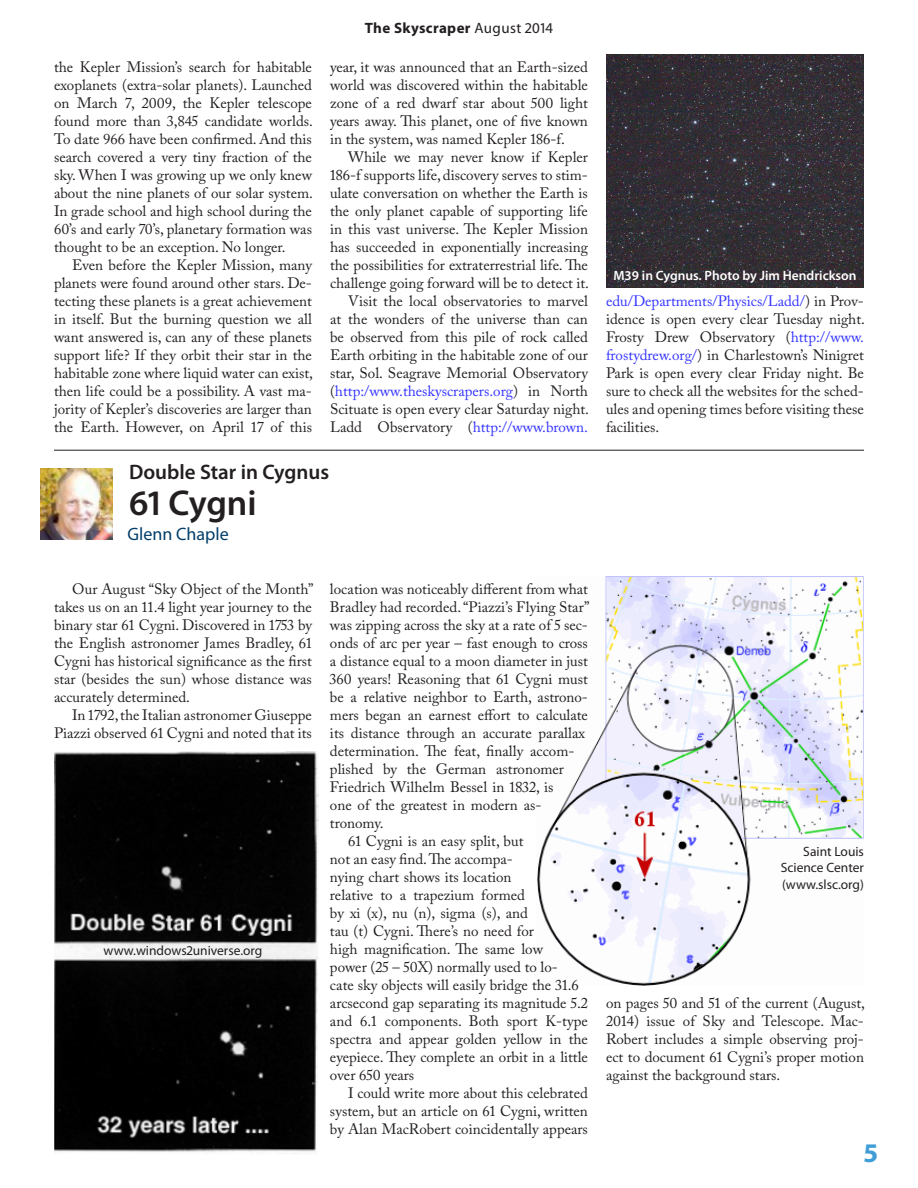
<style>
.page{position:relative;width:918px;height:1188px;background:#fff}
.page>*{position:absolute;margin:0;border:0;box-sizing:border-box;transform-origin:0 0}
.t1{font:600 36px "Myriad Pro";letter-spacing:-.005em;color:#231f20}
.t2{font:700 27px "Myriad Pro";color:#409dd6}
.t3{font:600 21px "Myriad Pro";color:#231f20}
.t4{font:18px "Myriad Pro";color:#043e6a}
.t5{font:15px/18px "Adobe Caslon Pro";color:#231f20;text-align:justify}
.t6{font:700 15px "Myriad Pro";letter-spacing:.025em;color:#231f20}
.t7{font:13.5px/16.2px "Myriad Pro";color:#231f20;text-align:justify}
.t8{font:600 13.5px "Myriad Pro";color:#fff}
.s1{font-weight:400}
.s2{color:#33f}
</style>
<div class="page">
<img style="left:537px;top:576px;width:327px;height:410px">
<img style="left:606px;top:54px;width:258px;height:234px">
<hr style="left:54px;top:450px;width:810px;height:1px;background:#231f20">
<img style="left:40px;top:468px;width:72px;height:72px">
<img style="left:54px;top:751px;width:265px;height:403px">
<p class="t5" style="left:54px;top:58px;width:261px">the Kepler Mission’s search for habitable exoplanets (extra-solar planets). Launched on March 7, 2009, the Kepler telescope found more than 3,845 candidate worlds.<br>To date 966 have been confirmed. And this search covered a very tiny fraction of the sky. When I was growing up we only knew about the nine planets of our solar system.<br>In grade school and high school during the 60’s and early 70’s, planetary formation was thought to be an exception. No longer.</p>
<p class="t5" style="left:54px;top:256px;width:261px;text-indent:18px">Even before the Kepler Mission, many planets were found around other stars. De&shy;tecting these planets is a great achievement in itself. But the burning question we all want answered is, can any of these planets support life? If they orbit their star in the habitable zone where liquid water can exist, then life could be a possibility. A vast ma&shy;jority of Kepler’s discoveries are larger than the Earth. However, on April 17 of this</p>
<p class="t6" style="left:365px;top:18px;width:190px">The Skyscraper <span class="s1">August 2014</span></p>
<p class="t5" style="left:330px;top:58px;width:260px">year, it was announced that an Earth-sized world was discovered within the habitable zone of a red dwarf star about 500 light years away. This planet, one of five known in the system, was named Kepler 186-f.</p>
<p class="t5" style="left:330px;top:148px;width:261px;text-align:right">While we may never know if Kepler 186-f supports life, discovery serves to stim&shy;ulate conversation on whether the Earth is the only planet capable of supporting life in this vast universe. The Kepler Mission has succeeded in exponentially increasing the possibilities for extraterrestrial life. The challenge going forward will be to detect it.<br>Visit the local observatories to marvel<br>at the wonders of the universe than can be observed from this pile of rock called Earth orbiting in the habitable zone of our star, Sol. Seagrave Memorial Observatory (<span class="s2">http:/www.theskyscrapers.org</span>) in North Scituate is open every clear Saturday night.<br>Ladd Observatory (<span class="s2">http://www.brown.</span></p>
<h3 class="t3" style="left:129px;top:458px;width:202px">Double Star in Cygnus</h3>
<h1 class="t1" style="left:129px;top:480px;width:129px">61 Cygni</h1>
<p class="t4" style="left:128px;top:523px;width:103px">Glenn Chaple</p>
<p class="t5" style="left:54px;top:580px;width:261px;text-indent:18px">Our August “Sky Object of the Month” takes us on an 11.4 light year journey to the binary star 61 Cygni. Discovered in 1753 by the English astronomer James Bradley, 61<br>Cygni has historical significance as the first star (besides the sun) whose distance was accurately determined.</p>
<p class="t5" style="left:54px;top:706px;width:259px;text-align:right">In 1792, the Italian astronomer Giuseppe<br>Piazzi observed 61 Cygni and noted that its</p>
<p class="t7" style="left:104px;top:942px;width:160px">www.windows2universe.org</p>
<p class="t5" style="left:330px;top:580px;width:260px">location was noticeably different from what</p>
<p class="t5" style="left:330px;top:598px;width:261px">Bradley had recorded. “Piazzi’s Flying Star”</p>
<p class="t5" style="left:330px;top:616px;width:260px">was zipping across the sky at a rate of 5 sec-</p>
<p class="t5" style="left:330px;top:634px;width:259px">onds of arc per year – fast enough to cross</p>
<p class="t5" style="left:330px;top:652px;width:259px">a distance equal to a moon diameter in just</p>
<p class="t5" style="left:330px;top:670px;width:259px">360 years! Reasoning that 61 Cygni must</p>
<p class="t5" style="left:330px;top:688px;width:259px">be a relative neighbor to Earth, astrono-</p>
<p class="t5" style="left:330px;top:706px;width:260px">mers began an earnest effort to calculate</p>
<p class="t5" style="left:330px;top:724px;width:257px">its distance through an accurate parallax</p>
<p class="t5" style="left:330px;top:742px;width:246px">determination. The feat, finally accom-</p>
<p class="t5" style="left:330px;top:760px;width:235px">plished by the German astronomer</p>
<p class="t5" style="left:330px;top:778px;width:225px">Friedrich Wilhelm Bessel in 1832, is</p>
<p class="t5" style="left:330px;top:796px;width:213px">one of the greatest in modern as-</p>
<p class="t5" style="left:330px;top:814px;width:55px">tronomy.</p>
<p class="t5" style="left:348px;top:832px;width:177px">61 Cygni is an easy split, but</p>
<p class="t5" style="left:330px;top:850px;width:184px">not an easy find. The accompa-</p>
<p class="t5" style="left:330px;top:868px;width:183px">nying chart shows its location</p>
<p class="t5" style="left:330px;top:886px;width:196px">relative to a trapezium formed</p>
<p class="t5" style="left:330px;top:904px;width:199px">by xi (x), nu (n), sigma (s), and</p>
<p class="t5" style="left:330px;top:922px;width:206px">tau (t) Cygni. There’s no need for</p>
<p class="t5" style="left:330px;top:940px;width:214px">high magnification. The same low</p>
<p class="t5" style="left:330px;top:958px;width:230px">power (25 – 50X) normally used to lo-</p>
<p class="t5" style="left:330px;top:976px;width:251px">cate sky objects will easily bridge the 31.6</p>
<p class="t5" style="left:330px;top:994px;width:260px">arcsecond gap separating its magnitude 5.2</p>
<p class="t5" style="left:330px;top:1012px;width:259px">and 6.1 components. Both sport K-type</p>
<p class="t5" style="left:330px;top:1030px;width:259px">spectra and appear golden yellow in the</p>
<p class="t5" style="left:330px;top:1048px;width:260px">eyepiece. They complete an orbit in a little</p>
<p class="t5" style="left:330px;top:1066px;width:86px">over 650 years</p>
<p class="t5" style="left:348px;top:1084px;width:241px">I could write more about this celebrated</p>
<p class="t5" style="left:330px;top:1102px;width:259px">system, but an article on 61 Cygni, written</p>
<p class="t5" style="left:330px;top:1120px;width:259px">by Alan MacRobert coincidentally appears</p>
<p class="t8" style="left:613px;top:267px;width:245px">M39 in Cygnus. Photo by Jim Hendrickson</p>
<p class="t5" style="left:606px;top:292px;width:261px"><span class="s2">edu/Departments/Physics/Ladd/</span>) in Prov&shy;idence is open every clear Tuesday night.<br>Frosty Drew Observatory (<span class="s2">http://www. frostydrew.org/</span>) in Charlestown’s Ninigret Park is open every clear Friday night. Be sure to check all the websites for the sched&shy;ules and opening times before visiting these facilities.</p>
<p class="t7" style="left:781px;top:843px;width:85px;text-indent:23px">Saint Louis Science Center (www.slsc.org)</p>
<p class="t5" style="left:606px;top:994px;width:261px">on pages 50 and 51 of the current (August, 2014) issue of Sky and Telescope. Mac-Robert includes a simple observing proj&shy;ect to document 61 Cygni’s proper motion against the background stars.</p>
<h2 class="t2" style="left:864px;top:1135px;width:15px">5</h2>
</div>
